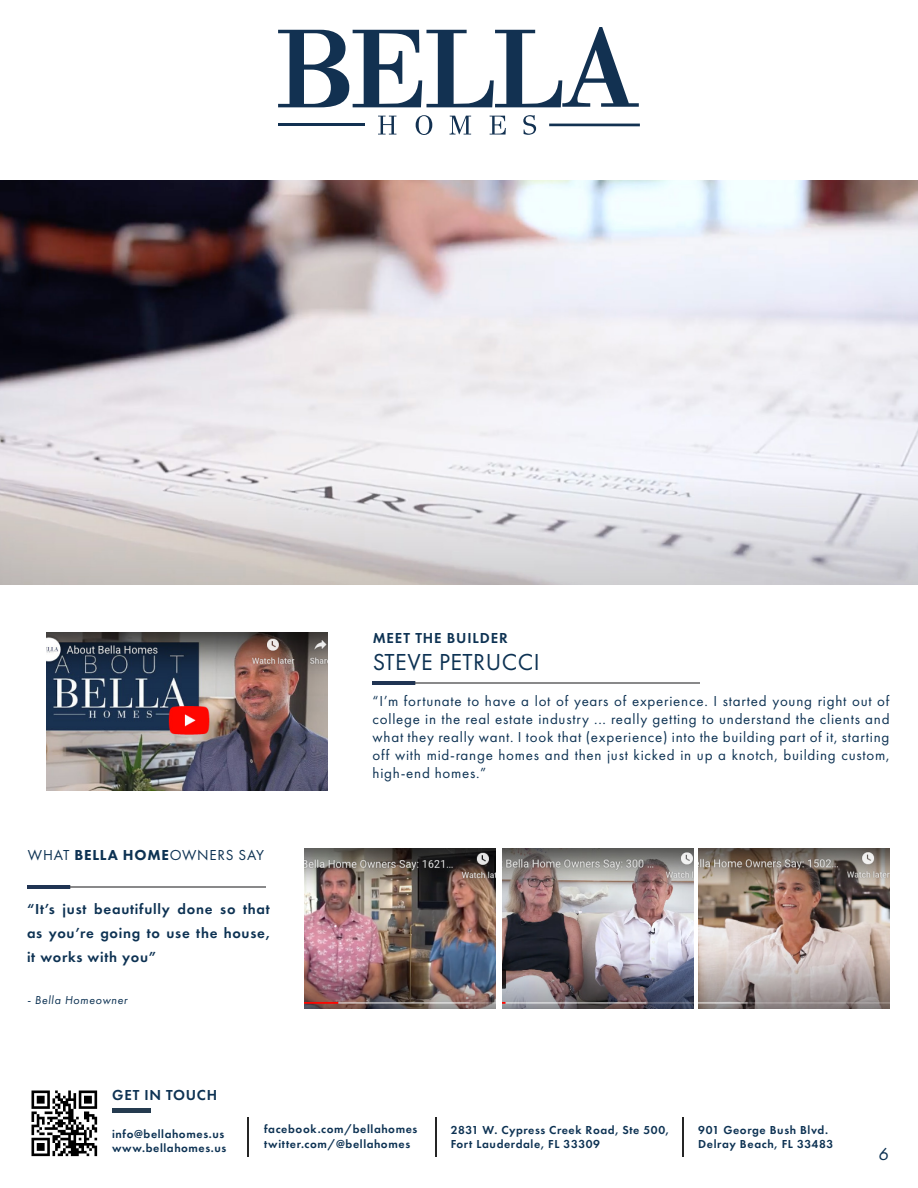
<style>
.page{position:relative;width:918px;height:1188px;background:#fff}
.page>*{position:absolute;margin:0;border:0;box-sizing:border-box;transform-origin:0 0}
.t1{font:24px "Futura PT";letter-spacing:.02em;color:#0d3253}
.t2{font:italic 18px "Futura PT";color:#0d3253}
.t3{font:15px/18px "Futura PT";letter-spacing:.05em;color:#0d3253;text-align:justify}
.t4{font:600 15px/24px "Futura PT";letter-spacing:.05em;color:#0d3253;text-align:justify}
.t5{font:600 12px/14.4px "Futura PT";letter-spacing:.05em;color:#0d3253}
.t6{font:italic 12px "Futura PT";letter-spacing:.05em;color:#0d3253}
.s1{font-weight:800}
</style>
<div class="page">
<svg style="left:378px;top:116px;width:18px;height:19px"></svg>
<svg style="left:416px;top:115px;width:16px;height:20px"></svg>
<svg style="left:450px;top:116px;width:21px;height:19px"></svg>
<svg style="left:490px;top:116px;width:16px;height:19px"></svg>
<svg style="left:523px;top:115px;width:13px;height:20px"></svg>
<svg style="left:278px;top:27px;width:361px;height:80px"></svg>
<hr style="left:278px;top:124px;width:87px;height:2px;background:#123151">
<hr style="left:549px;top:124px;width:91px;height:2px;background:#123151">
<img style="left:112px;top:1109px;width:38px;height:3px">
<img style="left:248px;top:1117px;width:1px;height:39px">
<img style="left:435px;top:1117px;width:2px;height:39px">
<img style="left:31px;top:1090px;width:67px;height:67px">
<img style="left:683px;top:1117px;width:1px;height:39px">
<img style="left:0;top:180px;width:918px;height:405px">
<img style="left:27px;top:885px;width:238px;height:3px">
<img style="left:373px;top:681px;width:326px;height:3px">
<img style="left:47px;top:632px;width:281px;height:158px">
<img style="left:304px;top:849px;width:192px;height:160px">
<img style="left:502px;top:849px;width:191px;height:160px">
<img style="left:698px;top:849px;width:192px;height:160px">
<p class="t3" style="left:28px;top:846px;width:238px">WHAT <span class="s1">BELLA HOME</span>OWNERS SAY</p>
<p class="t4" style="left:27px;top:897px;width:244px">“It’s just beautifully done so that as you’re going to use the house, it works with you”</p>
<p class="t6" style="left:27px;top:993px;width:102px">- Bella Homeowner</p>
<p class="t4" style="left:373px;top:626px;width:137px">MEET THE BUILDER</p>
<h1 class="t1" style="left:373px;top:648px;width:168px">STEVE PETRUCCI</h1>
<p class="t3" style="left:373px;top:692px;width:518px">“I’m fortunate to have a lot of years of experience. I started young right out of college in the real estate industry ... really getting to understand the clients and what they really want. I took that (experience) into the building part of it, starting off with mid-range homes and then just kicked in up a knotch, building custom, high-end homes.”</p>
<p class="t4" style="left:112px;top:1082px;width:106px">GET IN TOUCH</p>
<p class="t5" style="left:112px;top:1127px;width:116px">info@bellahomes.us www.bellahomes.us</p>
<p class="t5" style="left:264px;top:1122px;width:155px">facebook.com/bellahomes twitter.com/@bellahomes</p>
<p class="t5" style="left:451px;top:1123px;width:220px">2831 W. Cypress Creek Road, Ste 500,<br>Fort Lauderdale, FL 33309</p>
<p class="t5" style="left:698px;top:1123px;width:136px">901 George Bush Blvd.<br>Delray Beach, FL 33483</p>
<p class="t2" style="left:878px;top:1143px;width:12px">6</p>
</div>
